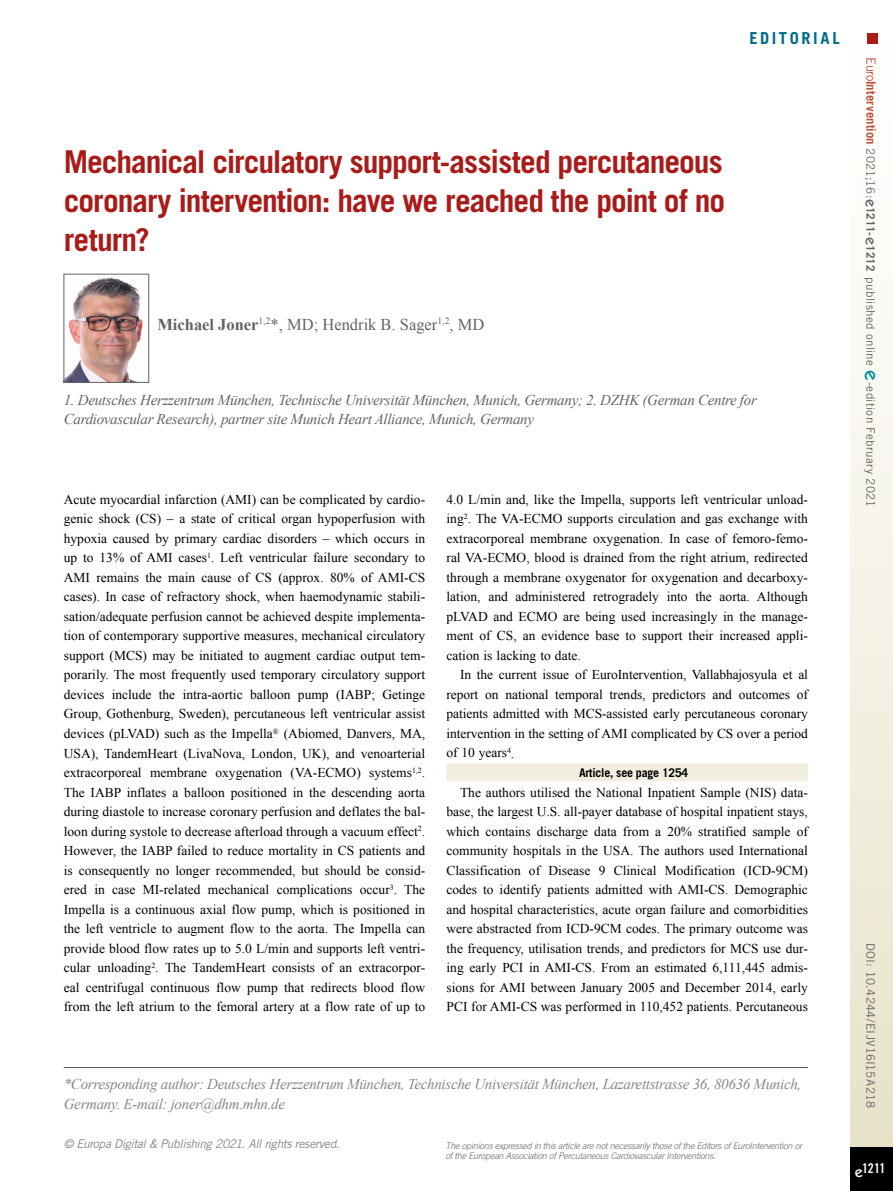
<style>
.page{position:relative;width:893px;height:1191px;background:#fff}
.page>*{position:absolute;margin:0;border:0;box-sizing:border-box;transform-origin:0 0}
.t1{font:700 31.5px/39px "Trade Gothic LT Std";letter-spacing:-.03em;color:#a91b18;text-align:justify}
.t2{font:16.5px "Times New Roman";color:#646363}
.t3{font:700 16.5px "Trade Gothic LT Std";letter-spacing:.16em;color:#006b8d}
.t4{font:italic 15px/19.5px "Times New Roman";letter-spacing:-.02em;color:#646363}
.t5{font:italic 15px/19.5px "Times New Roman";letter-spacing:-.02em;color:#878787}
.t6{font:13.5px/19.5px "Times New Roman";color:#000;text-align:justify}
.t7{font:13.5px "Trade Gothic LT Std Bd Cn 20";color:#fff}
.t8{font:italic 12px "Trade Gothic LT Std";letter-spacing:-.03em;color:#878787}
.t9{font:700 12px "Trade Gothic LT Std";letter-spacing:-.02em;color:#000}
.t10{font:11.7px "Trade Gothic LT Std";letter-spacing:.025em;color:#646363}
.t11{font:italic 300 9px/10.5px "Trade Gothic LT Std";letter-spacing:-.02em;color:#646363}
.s1{font-weight:700}
.s2{font-size:12.75px;color:#bc533d}
.s3{font-weight:700;font-size:12.75px;color:#bc533d}
.s4{font-family:"ITC Kabel Std";font-weight:500;font-size:15px}
.s5{font-family:"ITC Kabel Std";font-weight:500;font-size:19.5px;color:#008aa8}
</style>
<div class="page">
<div style="left:850px;top:0;width:43px;height:1191px;background:linear-gradient(to bottom,#fff,#e7e2c9)"></div>
<div style="left:850px;top:1147px;width:43px;height:44px;background:#000"></div>
<div style="left:867px;top:34px;width:11px;height:10px;background:#a91b18"></div>
<hr style="left:64px;top:1067px;width:744px;height:1px;background:#575756">
<div style="left:446px;top:763px;width:362px;height:18px;background:#f2efe1"></div>
<img style="left:66px;top:277px;width:77px;height:103px">
<div style="left:64px;top:274px;width:85px;height:108px;border:1px solid #646363"></div>
<p class="t3" style="left:749px;top:28px;width:92px">EDITORIAL</p>
<h1 class="t1" style="left:64px;top:141px;width:663px">Mechanical circulatory support-assisted percutaneous coronary intervention: have we reached the point of no return?</h1>
<p class="t2" style="left:157px;top:313px;width:328px"><span class="s1">Michael Joner</span><sup>1,2</sup>*, MD; Hendrik B. Sager<sup>1,2</sup>, MD</p>
<p class="t4" style="left:64px;top:389px;width:695px">1. Deutsches Herzzentrum München, Technische Universität München, Munich, Germany; 2. DZHK (German Centre for<br>Cardiovascular Research), partner site Munich Heart Alliance, Munich, Germany</p>
<p class="t6" style="left:64px;top:489px;width:363px">Acute myocardial infarction (AMI) can be complicated by cardio&shy;genic shock (CS) – a state of critical organ hypoperfusion with hypoxia caused by primary cardiac disorders – which occurs in up to 13% of AMI cases<sup>1</sup>. Left ventricular failure secondary to AMI remains the main cause of CS (approx. 80% of AMI-CS cases). In case of refractory shock, when haemodynamic stabili&shy;sation/adequate perfusion cannot be achieved despite implementa&shy;tion of contemporary supportive measures, mechanical circulatory support (MCS) may be initiated to augment cardiac output tem&shy;porarily. The most frequently used temporary circulatory support devices include the intra-aortic balloon pump (IABP; Getinge Group, Gothenburg, Sweden), percutaneous left ventricular assist devices (pLVAD) such as the Impella<sup>®</sup> (Abiomed, Danvers, MA, USA), TandemHeart (LivaNova, London, UK), and venoarterial extracorporeal membrane oxygenation (VA-ECMO) systems<sup>1,2</sup>.<br>The IABP inflates a balloon positioned in the descending aorta during diastole to increase coronary perfusion and deflates the bal&shy;loon during systole to decrease afterload through a vacuum effect<sup>2</sup>.<br>However, the IABP failed to reduce mortality in CS patients and is consequently no longer recommended, but should be consid&shy;ered in case MI-related mechanical complications occur<sup>3</sup>. The Impella is a continuous axial flow pump, which is positioned in the left ventricle to augment flow to the aorta. The Impella can provide blood flow rates up to 5.0 L/min and supports left ventri&shy;cular unloading<sup>2</sup>. The TandemHeart consists of an extracorpor&shy;eal centrifugal continuous flow pump that redirects blood flow from the left atrium to the femoral artery at a flow rate of up to</p>
<p class="t6" style="left:446px;top:489px;width:363px">4.0 L/min and, like the Impella, supports left ventricular unload&shy;ing<sup>2</sup>. The VA-ECMO supports circulation and gas exchange with extracorporeal membrane oxygenation. In case of femoro-femo&shy;ral VA-ECMO, blood is drained from the right atrium, redirected through a membrane oxygenator for oxygenation and decarboxy&shy;lation, and administered retrogradely into the aorta. Although pLVAD and ECMO are being used increasingly in the manage&shy;ment of CS, an evidence base to support their increased appli&shy;cation is lacking to date.</p>
<p class="t6" style="left:446px;top:665px;width:363px;text-indent:14px">In the current issue of EuroIntervention, Vallabhajosyula et al report on national temporal trends, predictors and outcomes of patients admitted with MCS-assisted early percutaneous coronary intervention in the setting of AMI complicated by CS over a period of 10 years<sup>4</sup>.</p>
<p class="t9" style="left:579px;top:765px;width:110px">Article, see page 1254</p>
<p class="t6" style="left:446px;top:782px;width:363px;text-indent:14px">The authors utilised the National Inpatient Sample (NIS) data&shy;base, the largest U.S. all-payer database of hospital inpatient stays, which contains discharge data from a 20% stratified sample of community hospitals in the USA. The authors used International Classification of Disease 9 Clinical Modification (ICD-9CM) codes to identify patients admitted with AMI-CS. Demographic and hospital characteristics, acute organ failure and comorbidities were abstracted from ICD-9CM codes. The primary outcome was the frequency, utilisation trends, and predictors for MCS use dur&shy;ing early PCI in AMI-CS. From an estimated 6,111,445 admis&shy;sions for AMI between January 2005 and December 2014, early PCI for AMI-CS was performed in 110,452 patients. Percutaneous</p>
<p class="t5" style="left:64px;top:1074px;width:739px">*Corresponding author: Deutsches Herzzentrum München, Technische Universität München, Lazarettstrasse 36, 80636 Munich,<br>Germany. E-mail: joner@dhm.mhn.de</p>
<p class="t8" style="left:64px;top:1137px;width:277px">© Europa Digital &amp; Publishing 2021. All rights reserved.</p>
<p class="t11" style="left:446px;top:1140px;width:358px">The opinions expressed in this article are not necessarily those of the Editors of EuroIntervention or of the European Association of Percutaneous Cardiovascular Interventions.</p>
<p class="t10" style="left:878px;top:57px;width:451px;rotate:90deg"><span class="s2">Euro</span><span class="s3">Intervention</span> 2021;16:<span class="s4">e</span><span class="s1">1211-</span><span class="s4">e</span><span class="s1">1212</span> published online <span class="s5">e</span>-edition February 2021</p>
<p class="t10" style="left:878px;top:943px;width:166px;rotate:90deg">DOI: 10.4244/EIJV16I15A218</p>
<p class="t7" style="left:855px;top:1160px;width:32px"><span class="s4">e</span>1211</p>
</div>
